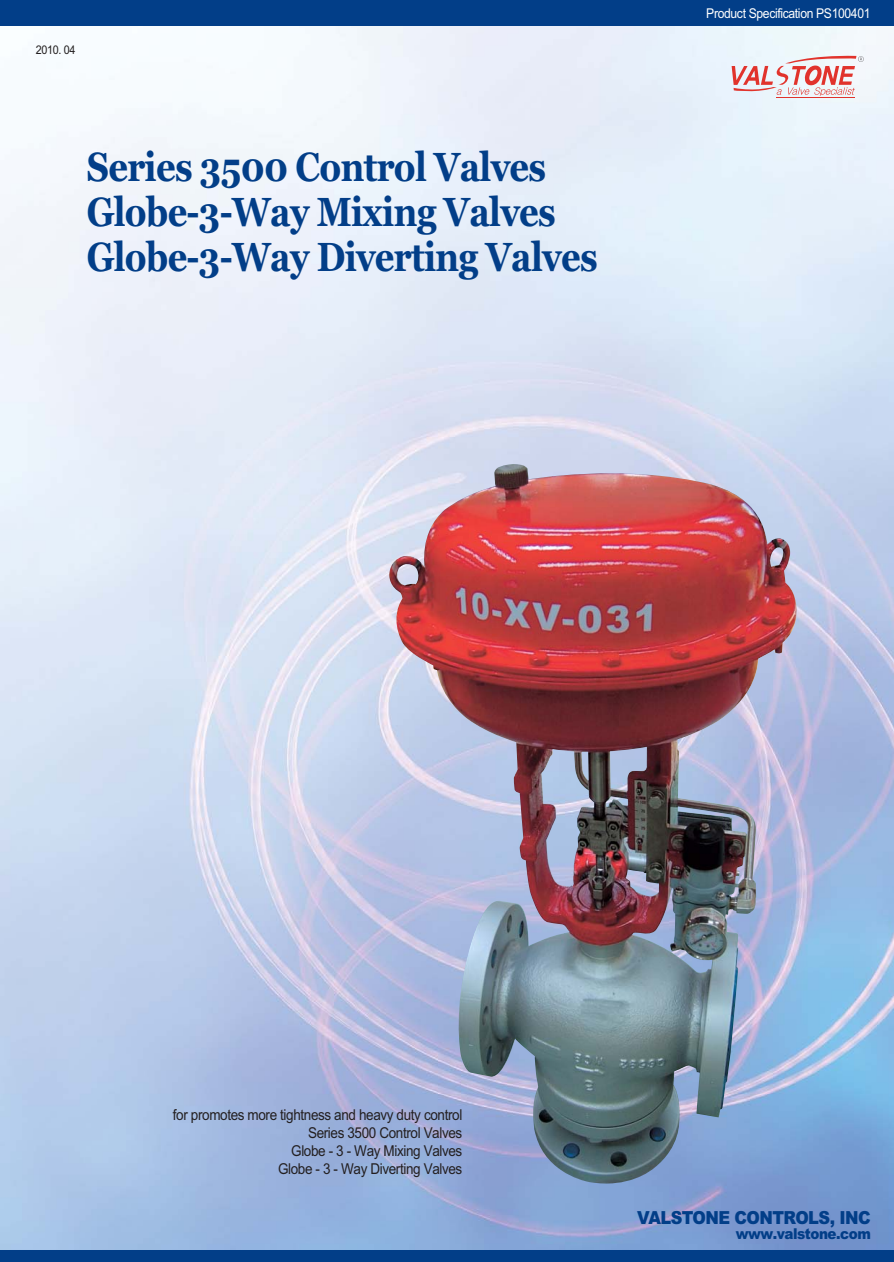
<style>
.page{position:relative;width:894px;height:1262px;background:#fff}
.page>*{position:absolute;margin:0;border:0;box-sizing:border-box;transform-origin:0 0}
.t1{font:700 40.5px/45px "Georgia";letter-spacing:-.02em;color:#023e88;scale:.85 1}
.t2{font:900 18px "Arial";letter-spacing:-.035em;color:#023e88;scale:.9 1}
.t3{font:15px/18px "Arial";letter-spacing:-.03em;color:#231f20;text-align:right;scale:.9 1}
.t4{font:900 15px "Arial";letter-spacing:-.035em;color:#023e88;scale:.9 1}
.t5{font:13.5px "Arial";letter-spacing:-.03em;color:#fff;scale:.9 1}
.t6{font:12px "Arial";letter-spacing:-.03em;color:#231f20;scale:.9 1}
</style>
<div class="page">
<img style="left:0;top:26px;width:893px;height:1224px">
<div style="left:0;top:0;width:893px;height:26px;background:#023e88"></div>
<div style="left:0;top:1250px;width:893px;height:12px;background:#023e88"></div>
<img style="left:389px;top:462px;width:408px;height:727px">
<hr style="left:776px;top:97px;width:79px;height:1px;background:#e1332c">
<svg style="left:731px;top:55px;width:132px;height:41px"></svg>
<p class="t6" style="left:36px;top:46px;width:46px">2010. 04</p>
<h1 class="t1" style="left:87px;top:145px;width:602px">Series 3500 Control Valves<br>Globe-3-Way Mixing Valves<br>Globe-3-Way Diverting Valves</h1>
<p class="t5" style="left:706px;top:8px;width:184px">Product Specification PS100401</p>
<p class="t3" style="left:173px;top:1107px;width:323px">for promotes more tightness and heavy duty control Series 3500 Control Valves<br>Globe - 3 - Way Mixing Valves<br>Globe - 3 - Way Diverting Valves</p>
<p class="t2" style="left:637px;top:1211px;width:261px">VALSTONE CONTROLS, INC</p>
<p class="t4" style="left:735px;top:1228px;width:152px">www.valstone.com</p>
</div>
